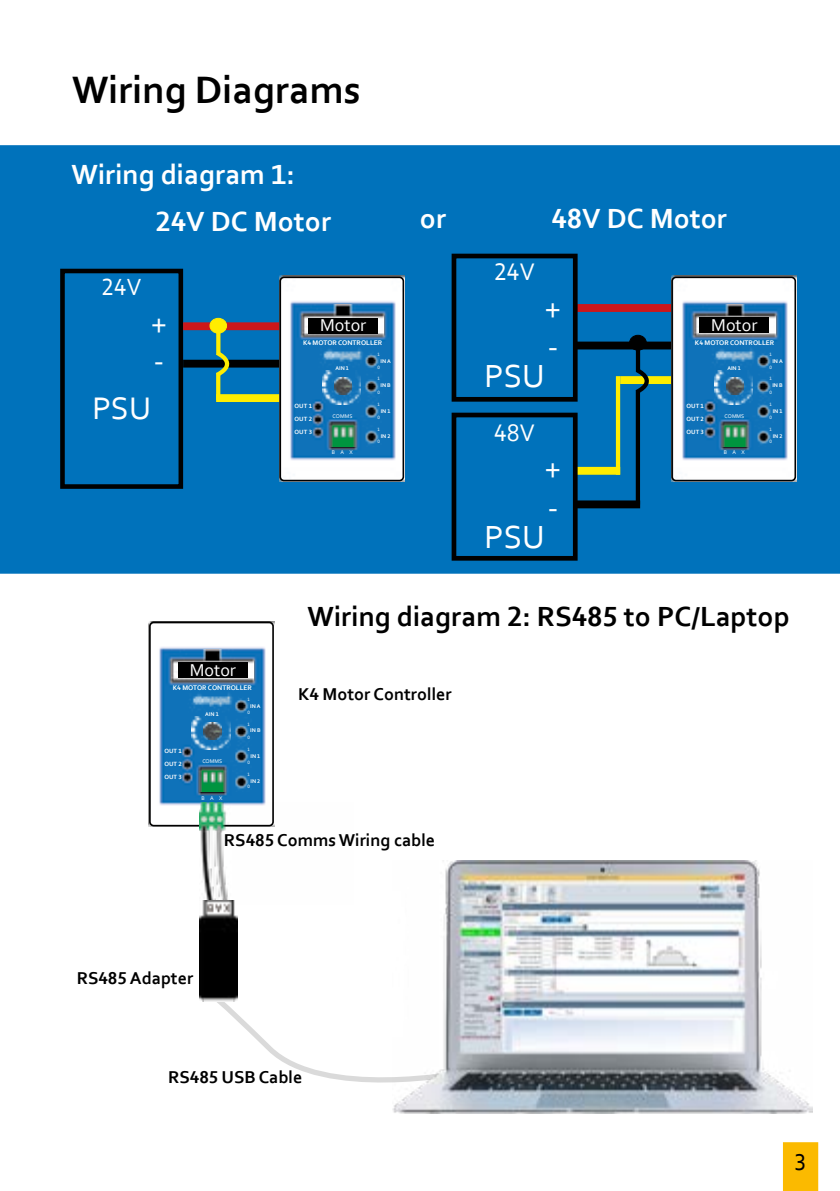
<style>
.page{position:relative;width:840px;height:1191px;background:#fff}
.page>*{position:absolute;margin:0;border:0;box-sizing:border-box;transform-origin:0 0}
.t1{font:700 40px "Corbel";color:#000}
.t2{font:33.4px/38.4px "Corbel";color:#fff}
.t3{font:32.6px/37.4px "Corbel";color:#fff}
.t4{font:700 29px "Corbel";color:#fff}
.t5{font:700 29px "Corbel";color:#000}
.t6{font:25.2px "Corbel";color:#fff}
.t7{font:24.6px "Corbel";color:#fff}
.t8{font:24px "Corbel";color:#000}
.t9{font:700 18px "Corbel";color:#000}
.t10{font:18px "Corbel";color:#fff}
.t11{font:700 7px "Corbel";color:#fff}
.t12{font:700 6.4px/12.6px "Corbel";color:#fff;text-align:justify}
.t13{font:700 5.6px "Corbel";color:#fff}
.t14{font:5.6px "Corbel";color:#fff}
.t15{font:5px "Corbel";color:#fff}
</style>
<div class="page">
<div style="left:782px;top:1142px;width:35px;height:49px;background:#fbba00;border:2px solid #fbba00"></div>
<div style="left:0;top:145px;width:839px;height:428px;background:#0072bb"></div>
<img style="left:279px;top:276px;width:125px;height:206px">
<div style="left:279px;top:276px;width:125px;height:205px;border:2px solid #000;border-radius:4px"></div>
<img style="left:302px;top:304px;width:81px;height:142px">
<div style="left:60px;top:269px;width:123px;height:220px;border:5px solid #000"></div>
<div style="left:183px;top:360px;width:96px;height:7px;background:#000"></div>
<div style="left:183px;top:322px;width:96px;height:8px;background:#cd171a"></div>
<div style="left:210px;top:318px;width:16px;height:15px;background:#ffed00;border-radius:50%"></div>
<div style="left:210px;top:318px;width:16px;height:15px;border:1px solid #ffed00;border-radius:50%"></div>
<div style="left:308px;top:318px;width:69px;height:15px;background:#000"></div>
<svg style="left:211px;top:349px;width:28px;height:31px"></svg>
<svg style="left:216px;top:331px;width:4px;height:24px"></svg>
<svg style="left:216px;top:373px;width:4px;height:21px"></svg>
<div style="left:216px;top:394px;width:63px;height:8px;background:#ffed00"></div>
<div style="left:576px;top:341px;width:96px;height:8px;background:#000"></div>
<div style="left:576px;top:304px;width:96px;height:8px;background:#cd171a"></div>
<div style="left:629px;top:335px;width:17px;height:15px;background:#000;border-radius:50%"></div>
<div style="left:629px;top:335px;width:17px;height:15px;border:1px solid #000;border-radius:50%"></div>
<div style="left:619px;top:376px;width:53px;height:8px;background:#ffed00"></div>
<svg style="left:630px;top:366px;width:29px;height:32px"></svg>
<svg style="left:635px;top:348px;width:4px;height:24px"></svg>
<svg style="left:635px;top:390px;width:4px;height:110px"></svg>
<div style="left:576px;top:467px;width:43px;height:8px;background:#ffed00"></div>
<div style="left:576px;top:500px;width:63px;height:8px;background:#000"></div>
<img style="left:149px;top:621px;width:125px;height:205px">
<div style="left:149px;top:621px;width:125px;height:205px;border:2px solid #000;border-radius:4px"></div>
<img style="left:172px;top:649px;width:81px;height:142px">
<svg style="left:615px;top:376px;width:4px;height:99px"></svg>
<img style="left:200px;top:802px;width:75px;height:98px">
<svg style="left:211px;top:993px;width:181px;height:90px"></svg>
<img style="left:200px;top:900px;width:37px;height:101px">
<img style="left:392px;top:860px;width:420px;height:253px">
<img style="left:670px;top:276px;width:126px;height:206px">
<div style="left:671px;top:276px;width:124px;height:205px;border:2px solid #000;border-radius:4px"></div>
<img style="left:693px;top:304px;width:81px;height:142px">
<div style="left:451px;top:254px;width:126px;height:148px;border:5px solid #000"></div>
<div style="left:451px;top:413px;width:126px;height:147px;border:5px solid #000"></div>
<div style="left:699px;top:318px;width:69px;height:15px;background:#000"></div>
<div style="left:178px;top:662px;width:69px;height:16px;background:#000"></div>
<h1 class="t1" style="left:72px;top:65px;width:290px">Wiring Diagrams</h1>
<h3 class="t4" style="left:71px;top:157px;width:225px">Wiring diagram 1:</h3>
<h3 class="t7" style="left:102px;top:271px;width:42px">24V</h3>
<h3 class="t4" style="left:155px;top:203px;width:177px">24V DC Motor</h3>
<h3 class="t4" style="left:551px;top:200px;width:177px">48V DC Motor</h3>
<h3 class="t4" style="left:420px;top:200px;width:28px">or</h3>
<h3 class="t6" style="left:494px;top:256px;width:43px">24V</h3>
<h3 class="t3" style="left:151px;top:303px;width:18px">+ -</h3>
<p class="t10" style="left:320px;top:314px;width:48px">Motor</p>
<p class="t11" style="left:303px;top:339px;width:81px">K4 MOTOR CONTROLLER</p>
<p class="t15" style="left:377px;top:351px;width:4px">1</p>
<p class="t15" style="left:377px;top:364px;width:4px">0</p>
<p class="t13" style="left:380px;top:382px;width:12px">IN B</p>
<p class="t13" style="left:380px;top:407px;width:11px">IN 1</p>
<p class="t13" style="left:380px;top:432px;width:11px">IN 2</p>
<p class="t13" style="left:380px;top:357px;width:12px">IN A</p>
<p class="t13" style="left:335px;top:365px;width:15px">AIN 1</p>
<p class="t15" style="left:377px;top:376px;width:4px">1</p>
<p class="t15" style="left:377px;top:389px;width:4px">0</p>
<p class="t15" style="left:377px;top:401px;width:4px">1</p>
<p class="t15" style="left:377px;top:414px;width:4px">0</p>
<p class="t15" style="left:377px;top:426px;width:4px">1</p>
<p class="t15" style="left:377px;top:438px;width:4px">0</p>
<h3 class="t3" style="left:92px;top:389px;width:60px">PSU</h3>
<p class="t12" style="left:294px;top:400px;width:19px">OUT 1<br>OUT 2<br>OUT 3</p>
<p class="t14" style="left:332px;top:412px;width:21px">COMMS</p>
<p class="t14" style="left:331px;top:449px;width:23px">B A X</p>
<h2 class="t2" style="left:544px;top:288px;width:19px">+ -</h2>
<h2 class="t2" style="left:484px;top:356px;width:62px">PSU</h2>
<h3 class="t6" style="left:494px;top:417px;width:43px">48V</h3>
<h2 class="t2" style="left:544px;top:448px;width:19px">+ -</h2>
<h2 class="t2" style="left:484px;top:516px;width:62px">PSU</h2>
<p class="t10" style="left:710px;top:314px;width:48px">Motor</p>
<p class="t11" style="left:694px;top:339px;width:81px">K4 MOTOR CONTROLLER</p>
<p class="t15" style="left:769px;top:351px;width:4px">1</p>
<p class="t15" style="left:769px;top:364px;width:4px">0</p>
<p class="t13" style="left:772px;top:382px;width:12px">IN B</p>
<p class="t13" style="left:772px;top:407px;width:11px">IN 1</p>
<p class="t13" style="left:772px;top:432px;width:11px">IN 2</p>
<p class="t13" style="left:772px;top:357px;width:12px">IN A</p>
<p class="t13" style="left:727px;top:365px;width:15px">AIN 1</p>
<p class="t15" style="left:769px;top:376px;width:4px">1</p>
<p class="t15" style="left:769px;top:389px;width:4px">0</p>
<p class="t15" style="left:769px;top:401px;width:4px">1</p>
<p class="t15" style="left:769px;top:414px;width:4px">0</p>
<p class="t15" style="left:769px;top:426px;width:4px">1</p>
<p class="t15" style="left:769px;top:438px;width:4px">0</p>
<p class="t12" style="left:686px;top:400px;width:19px">OUT 1<br>OUT 2<br>OUT 3</p>
<p class="t14" style="left:724px;top:412px;width:21px">COMMS</p>
<p class="t14" style="left:723px;top:449px;width:23px">B A X</p>
<p class="t10" style="left:189px;top:659px;width:48px">Motor</p>
<p class="t11" style="left:173px;top:683px;width:81px">K4 MOTOR CONTROLLER</p>
<p class="t15" style="left:247px;top:696px;width:4px">1</p>
<p class="t15" style="left:247px;top:709px;width:4px">0</p>
<p class="t13" style="left:250px;top:727px;width:12px">IN B</p>
<p class="t13" style="left:250px;top:752px;width:11px">IN 1</p>
<p class="t13" style="left:250px;top:777px;width:11px">IN 2</p>
<p class="t13" style="left:250px;top:702px;width:12px">IN A</p>
<p class="t13" style="left:205px;top:710px;width:15px">AIN 1</p>
<p class="t15" style="left:247px;top:720px;width:4px">1</p>
<p class="t15" style="left:247px;top:734px;width:4px">0</p>
<p class="t15" style="left:247px;top:746px;width:4px">1</p>
<p class="t15" style="left:247px;top:759px;width:4px">0</p>
<p class="t15" style="left:247px;top:771px;width:4px">1</p>
<p class="t15" style="left:247px;top:783px;width:4px">0</p>
<p class="t12" style="left:164px;top:745px;width:19px">OUT 1<br>OUT 2<br>OUT 3</p>
<p class="t14" style="left:202px;top:757px;width:21px">COMMS</p>
<p class="t14" style="left:201px;top:794px;width:23px">B A X</p>
<h3 class="t5" style="left:307px;top:599px;width:483px">Wiring diagram 2: RS485 to PC/Laptop</h3>
<p class="t9" style="left:298px;top:683px;width:155px">K4 Motor Controller</p>
<p class="t9" style="left:224px;top:828px;width:212px">RS485 Comms Wiring cable</p>
<p class="t9" style="left:77px;top:967px;width:118px">RS485 Adapter</p>
<p class="t9" style="left:168px;top:1065px;width:136px">RS485 USB Cable</p>
<h3 class="t8" style="left:794px;top:1147px;width:14px">3</h3>
</div>
